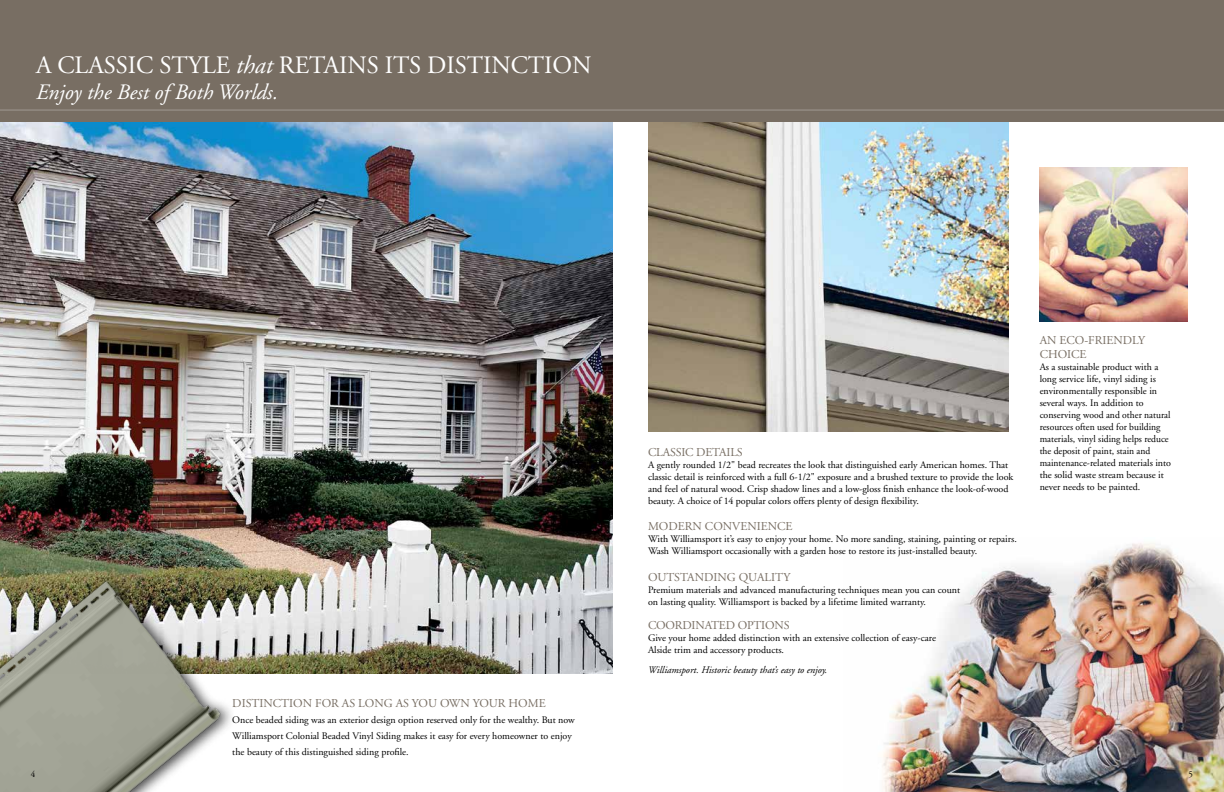
<style>
.page{position:relative;width:1224px;height:792px;background:#fff}
.page>*{position:absolute;margin:0;border:0;box-sizing:border-box;transform-origin:0 0}
.t1{font:25px "Adobe Garamond";letter-spacing:-.005em;color:#fff}
.t2{font:italic 22px "Adobe Garamond";color:#fff}
.t3{font:12px/14.4px "Adobe Garamond";color:#786e63}
.t4{font:10px/12px "Adobe Garamond";color:#000}
.t5{font:italic 10px "Adobe Garamond";color:#000}
.t6{font:9px "Adobe Garamond";color:#000}
.s1{font-style:italic}
</style>
<div class="page">
<img style="left:882px;top:543px;width:342px;height:249px">
<img style="left:0;top:121px;width:613px;height:552px">
<img style="left:0;top:576px;width:236px;height:216px">
<img style="left:1040px;top:167px;width:148px;height:154px">
<img style="left:648px;top:121px;width:361px;height:310px">
<div style="left:0;top:0;width:1224px;height:121px;background:#786e63"></div>
<hr style="left:0;top:110px;width:1224px;height:1px;background:#a09992">
<h1 class="t1" style="left:36px;top:51px;width:557px">A CLASSIC STYLE <span class="s1">that</span> RETAINS ITS DISTINCTION</h1>
<h2 class="t2" style="left:36px;top:80px;width:244px">Enjoy the Best of Both Worlds.</h2>
<p class="t3" style="left:232px;top:696px;width:315px">DISTINCTION FOR AS LONG AS YOU OWN YOUR HOME</p>
<p class="t4" style="left:232px;top:712px;width:344px;line-height:16px">Once beaded siding was an exterior design option reserved only for the wealthy. But now<br>Williamsport Colonial Beaded Vinyl Siding makes it easy for every homeowner to enjoy the beauty of this distinguished siding profile.</p>
<p class="t3" style="left:648px;top:445px;width:96px">CLASSIC DETAILS</p>
<p class="t4" style="left:648px;top:459px;width:367px">A gently rounded 1/2" bead recreates the look that distinguished early American homes. That classic detail is reinforced with a full 6-1/2" exposure and a brushed texture to provide the look and feel of natural wood. Crisp shadow lines and a low-gloss finish enhance the look-of-wood beauty. A choice of 14 popular colors offers plenty of design flexibility.</p>
<p class="t3" style="left:648px;top:520px;width:146px">MODERN CONVENIENCE</p>
<p class="t4" style="left:648px;top:533px;width:370px">With Williamsport it’s easy to enjoy your home. No more sanding, staining, painting or repairs.<br>Wash Williamsport occasionally with a garden hose to restore its just-installed beauty.</p>
<p class="t3" style="left:648px;top:570px;width:144px">OUTSTANDING QUALITY</p>
<p class="t4" style="left:648px;top:584px;width:314px">Premium materials and advanced manufacturing techniques mean you can count on lasting quality. Williamsport is backed by a lifetime limited warranty.</p>
<p class="t3" style="left:648px;top:618px;width:143px">COORDINATED OPTIONS</p>
<p class="t4" style="left:648px;top:632px;width:289px">Give your home added distinction with an extensive collection of easy-care<br>Alside trim and accessory products.</p>
<p class="t5" style="left:648px;top:664px;width:181px">Williamsport. Historic beauty that’s easy to enjoy.</p>
<p class="t3" style="left:1040px;top:333px;width:107px">AN ECO-FRIENDLY<br>CHOICE</p>
<p class="t4" style="left:1040px;top:361px;width:133px">As a sustainable product with a long service life, vinyl siding is environmentally responsible in several ways. In addition to conserving wood and other natural resources often used for building materials, vinyl siding helps reduce the deposit of paint, stain and maintenance-related materials into the solid waste stream because it never needs to be painted.</p>
<p class="t6" style="left:31px;top:769px;width:6px">4</p>
<p class="t6" style="left:1189px;top:769px;width:6px">5</p>
</div>
